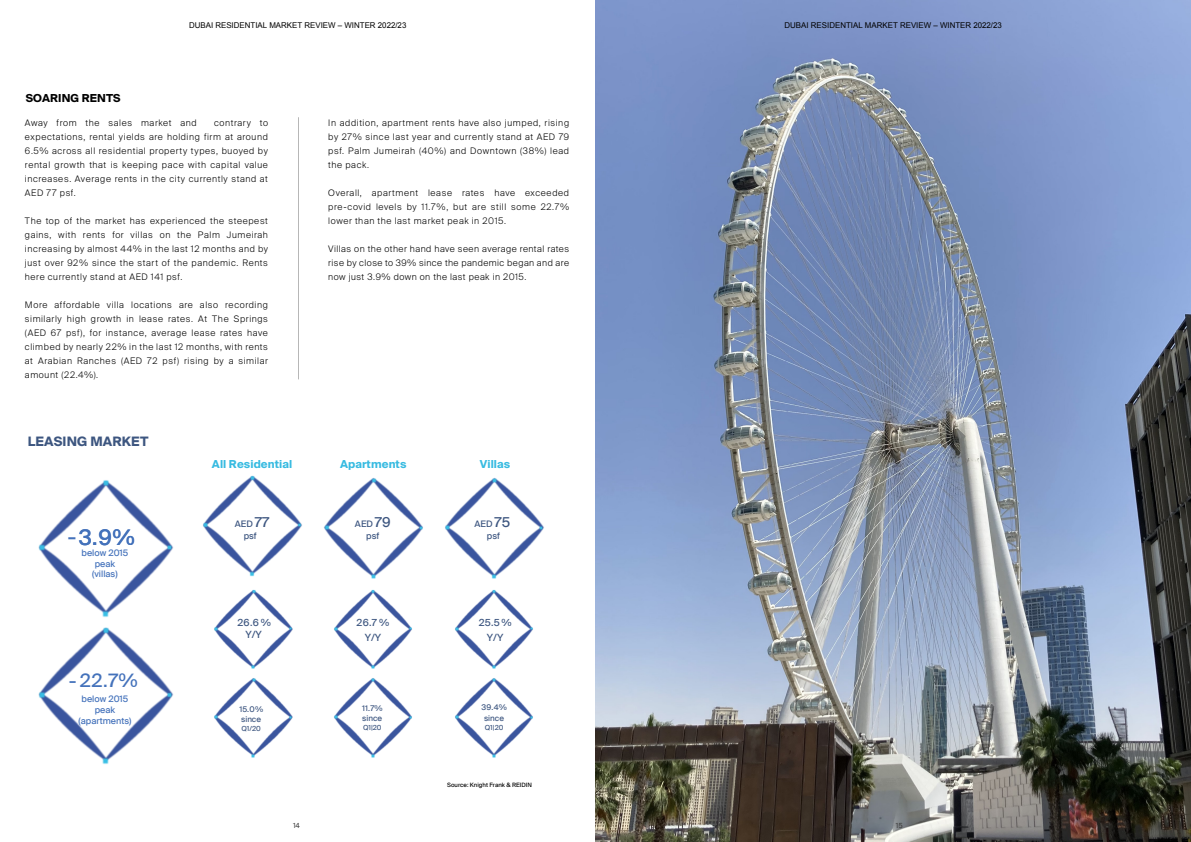
<style>
.page{position:relative;width:1191px;height:842px;background:#fff}
.page>*{position:absolute;margin:0;border:0;box-sizing:border-box;transform-origin:0 0}
.t1{font:21.6px "Suisse Intl";color:#4472bb}
.t2{font:18.6px "Suisse Intl";color:#4472bb}
.t3{font:700 13px "Suisse Intl";letter-spacing:.01em;color:#3d5680}
.t4{font:700 11px "Suisse Intl";letter-spacing:.01em;color:#38bbe1}
.t5{font:700 11px "Suisse Intl";letter-spacing:.01em;color:#000}
.t6{font:10px "Suisse Intl";color:#3d5680}
.t7{font:9.8px "Suisse Intl";color:#3d5680}
.t8{font:300 9px/14px "Suisse Intl";letter-spacing:.07em;color:#000;text-align:justify}
.t9{font:9px/10.8px "Suisse Intl";color:#4472bb;text-align:center}
.t10{font:9px/12px "Suisse Intl";letter-spacing:.005em;color:#3d5680;text-align:center}
.t11{font:8px "Arial";color:#000}
.t12{font:8px "Suisse Intl";color:#3d5680}
.t13{font:7.8px "Suisse Intl";color:#3d5680}
.t14{font:7px "Suisse Intl";letter-spacing:-.005em;color:#3d5680}
.t15{font:7px "Suisse Intl";color:#3a3a3a}
.t16{font:6px "Suisse Intl";color:#000}
.s1{font-size:13.7px}
</style>
<div class="page">
<hr style="left:298px;top:117px;width:1px;height:262px;background:#000">
<img style="left:596px;top:0;width:595px;height:842px">
<img style="left:136px;top:513px;width:32px;height:69px">
<img style="left:38px;top:513px;width:39px;height:69px">
<img style="left:68px;top:480px;width:76px;height:41px">
<img style="left:67px;top:575px;width:77px;height:17px">
<img style="left:136px;top:660px;width:38px;height:69px">
<img style="left:38px;top:660px;width:39px;height:69px">
<img style="left:68px;top:592px;width:76px;height:77px">
<img style="left:67px;top:722px;width:77px;height:42px">
<img style="left:337px;top:518px;width:6px;height:21px">
<img style="left:337px;top:478px;width:72px;height:40px">
<img style="left:337px;top:539px;width:72px;height:15px">
<img style="left:526px;top:512px;width:18px;height:32px">
<img style="left:409px;top:510px;width:55px;height:36px">
<img style="left:456px;top:478px;width:76px;height:40px">
<img style="left:456px;top:539px;width:75px;height:15px">
<img style="left:456px;top:554px;width:75px;height:89px">
<img style="left:335px;top:554px;width:75px;height:89px">
<img style="left:216px;top:612px;width:75px;height:31px">
<img style="left:456px;top:643px;width:75px;height:115px">
<img style="left:335px;top:643px;width:75px;height:115px">
<img style="left:216px;top:643px;width:75px;height:115px">
<img style="left:284px;top:510px;width:53px;height:52px">
<img style="left:168px;top:509px;width:53px;height:46px">
<img style="left:215px;top:475px;width:75px;height:40px">
<img style="left:214px;top:536px;width:76px;height:76px">
<p class="t11" style="left:189px;top:20px;width:219px">DUBAI RESIDENTIAL MARKET REVIEW – WINTER 2022/23</p>
<p class="t11" style="left:784px;top:20px;width:219px">DUBAI RESIDENTIAL MARKET REVIEW – WINTER 2022/23</p>
<p class="t5" style="left:26px;top:92px;width:96px">SOARING RENTS</p>
<p class="t8" style="left:25px;top:116px;width:173px">Away from the sales market and</p>
<p class="t8" style="left:25px;top:116px;width:244px;text-indent:189px">contrary to expectations, rental yields are holding firm at around 6.5% across all residential property types, buoyed by rental growth that is keeping pace with capital value increases. Average rents in the city currently stand at AED 77 psf.</p>
<p class="t8" style="left:25px;top:214px;width:244px">The top of the market has experienced the steepest gains, with rents for villas on the Palm Jumeirah increasing by almost 44% in the last 12 months and by just over 92% since the start of the pandemic. Rents here currently stand at AED 141 psf.</p>
<p class="t8" style="left:25px;top:298px;width:244px">More affordable villa locations are also recording similarly high growth in lease rates. At The Springs (AED 67 psf), for instance, average lease rates have climbed by nearly 22% in the last 12 months, with rents at Arabian Ranches (AED 72 psf) rising by a similar amount (22.4%).</p>
<h3 class="t3" style="left:28px;top:433px;width:122px">LEASING MARKET</h3>
<p class="t8" style="left:328px;top:116px;width:242px">In addition, apartment rents have also jumped, rising by 27% since last year and currently stand at AED 79 psf. Palm Jumeirah (40%) and Downtown (38%) lead the pack.</p>
<p class="t8" style="left:328px;top:186px;width:242px">Overall, apartment lease rates have exceeded pre-covid levels by 11.7%, but are still some 22.7% lower than the last market peak in 2015.</p>
<p class="t8" style="left:328px;top:242px;width:242px">Villas on the other hand have seen average rental rates rise by close to 39% since the pandemic began and are now just 3.9% down on the last peak in 2015.</p>
<h1 class="t1" style="left:67px;top:525px;width:69px">-3.9%</h1>
<p class="t9" style="left:82px;top:547px;width:48px">below 2015 peak (villas)</p>
<h2 class="t2" style="left:69px;top:670px;width:70px">- 22.7%</h2>
<p class="t9" style="left:79px;top:694px;width:54px">below 2015 peak (apartments)</p>
<p class="t4" style="left:212px;top:458px;width:82px">All Residential</p>
<p class="t4" style="left:340px;top:458px;width:68px">Apartments</p>
<p class="t4" style="left:480px;top:458px;width:32px">Villas</p>
<p class="t10" style="left:235px;top:518px;width:36px">AED <span class="s1">77 </span>psf</p>
<p class="t10" style="left:355px;top:518px;width:37px">AED <span class="s1">79</span></p>
<p class="t10" style="left:474px;top:518px;width:37px">AED <span class="s1">75</span></p>
<p class="t10" style="left:366px;top:530px;width:15px">psf</p>
<p class="t10" style="left:487px;top:530px;width:15px">psf</p>
<p class="t7" style="left:237px;top:617px;width:35px">26.6 %</p>
<p class="t6" style="left:245px;top:629px;width:18px">Y/Y</p>
<p class="t7" style="left:356px;top:617px;width:34px">26.7 %</p>
<p class="t6" style="left:365px;top:632px;width:18px">Y/Y</p>
<p class="t7" style="left:479px;top:617px;width:34px">25.5%</p>
<p class="t6" style="left:487px;top:632px;width:18px">Y/Y</p>
<p class="t13" style="left:239px;top:704px;width:25px">15.0%</p>
<p class="t12" style="left:241px;top:714px;width:21px">since</p>
<p class="t14" style="left:241px;top:724px;width:21px">Q1/20</p>
<p class="t13" style="left:362px;top:704px;width:22px">11.7%</p>
<p class="t12" style="left:362px;top:714px;width:21px">since</p>
<p class="t14" style="left:363px;top:724px;width:20px">Q1|20</p>
<p class="t13" style="left:481px;top:703px;width:27px">39.4%</p>
<p class="t12" style="left:484px;top:713px;width:21px">since</p>
<p class="t14" style="left:485px;top:723px;width:20px">Q1|20</p>
<p class="t16" style="left:447px;top:781px;width:86px">Source: Knight Frank &amp; REIDIN</p>
<p class="t15" style="left:293px;top:822px;width:9px">14</p>
<p class="t15" style="left:895px;top:822px;width:8px">15</p>
</div>
